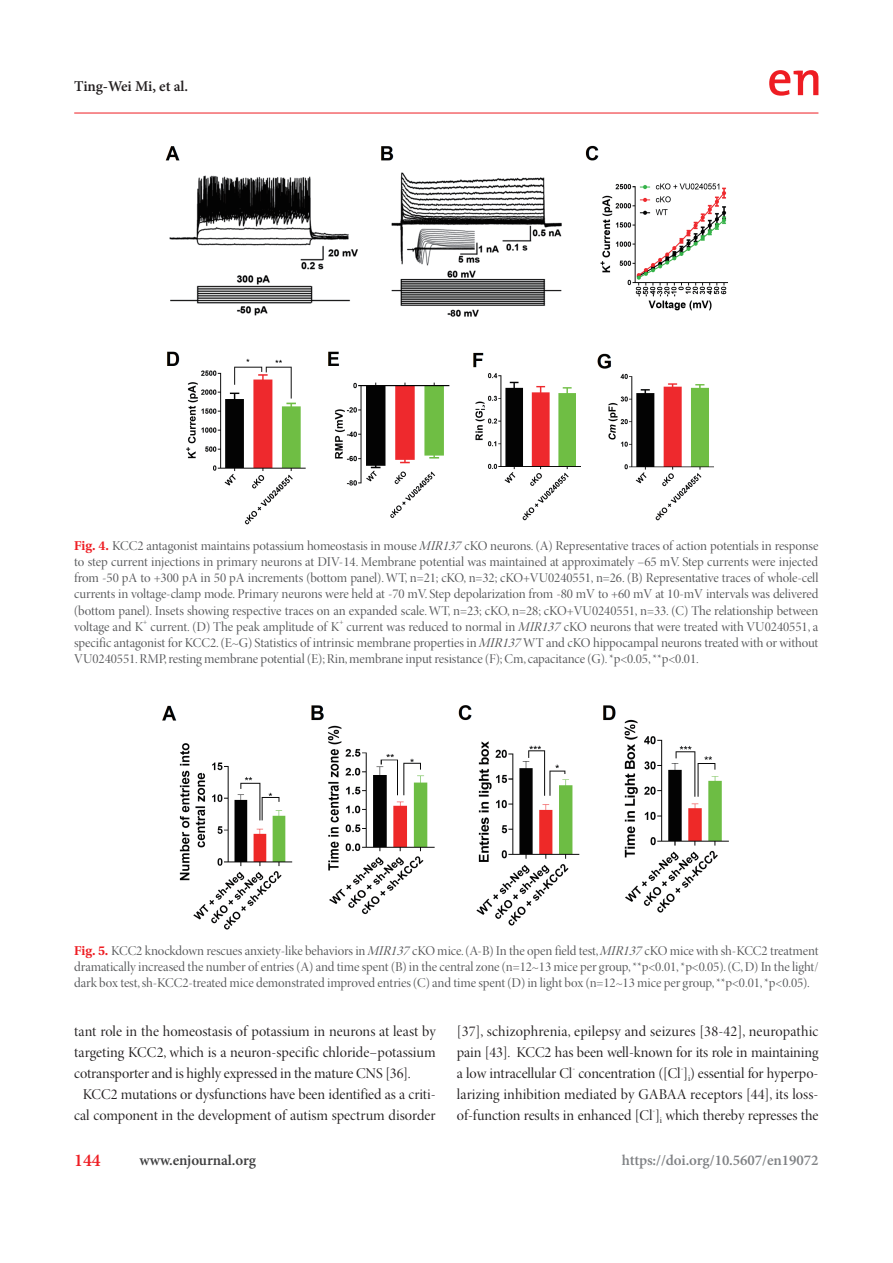
<style>
.page{position:relative;width:893px;height:1263px;background:#fff}
.page>*{position:absolute;margin:0;border:0;box-sizing:border-box;transform-origin:0 0}
.t1{font:600 18px "Minion Pro";color:#ee1d23}
.t2{font:15px/21px "Minion Pro Disp";letter-spacing:-.005em;color:#231f20;text-align:justify}
.t3{font:600 15px "Minion Pro";letter-spacing:-.005em;color:#808285}
.t4{font:600 15px "Minion Pro";letter-spacing:-.005em;color:#3e3e3f}
.t5{font:600 15px "Minion Pro";letter-spacing:-.005em;color:#231f20}
.t6{font:13.5px/16.2px "Minion Pro Disp";letter-spacing:-.005em;color:#57585a;text-align:justify}
.t7{font:8.7px "Minion Pro Disp";color:#231f20}
.t8{font:7.8px "Minion Pro Disp";color:#57585a}
.s1{font-family:"Utopia Std";font-weight:600;color:#ee1d23}
.s2{font-style:italic}
</style>
<div class="page">
<hr style="left:74px;top:113px;width:744px;height:1px;background:#ee1d23">
<svg style="left:769px;top:70px;width:49px;height:26px"></svg>
<img style="left:165px;top:145px;width:563px;height:380px">
<img style="left:162px;top:705px;width:567px;height:225px">
<p class="t5" style="left:74px;top:80px;width:115px">Ting-Wei Mi, et al.</p>
<p class="t6" style="left:74px;top:539px;width:746px"><span class="s1">Fig. 4.</span> KCC2 antagonist maintains potassium homeostasis in mouse <span class="s2">MIR137</span> cKO neurons. (A) Representative traces of action potentials in response to step current injections in primary neurons at DIV-14. Membrane potential was maintained at approximately –65 mV. Step currents were injected from -50 pA to +300 pA in 50 pA increments (bottom panel). WT, n=21; cKO, n=32; cKO+VU0240551, n=26. (B) Representative traces of whole-cell currents in voltage-clamp mode. Primary neurons were held at -70 mV. Step depolarization from -80 mV to +60 mV at 10-mV intervals was delivered (bottom panel). Insets showing respective traces on an expanded scale. WT, n=23; cKO, n=28; cKO+VU0240551, n=33. (C) The relationship between voltage and K</p>
<p class="t8" style="left:143px;top:619px;width:6px">+</p>
<p class="t6" style="left:151px;top:620px;width:190px">current. (D) The peak amplitude of K</p>
<p class="t8" style="left:339px;top:619px;width:6px">+</p>
<p class="t6" style="left:74px;top:620px;width:746px;text-indent:272px">current was reduced to normal in <span class="s2">MIR137</span> cKO neurons that were treated with VU0240551, a specific antagonist for KCC2. (E~G) Statistics of intrinsic membrane properties in <span class="s2">MIR137</span> WT and cKO hippocampal neurons treated with or without VU0240551. RMP, resting membrane potential (E); Rin, membrane input resistance (F); Cm, capacitance (G). *p&lt;0.05, **p&lt;0.01.</p>
<p class="t6" style="left:74px;top:944px;width:746px"><span class="s1">Fig. 5.</span> KCC2 knockdown rescues anxiety-like behaviors in <span class="s2">MIR137</span> cKO mice. (A-B) In the open field test, <span class="s2">MIR137</span> cKO mice with sh-KCC2 treatment dramatically increased the number of entries (A) and time spent (B) in the central zone (n=12~13 mice per group, **p&lt;0.01, *p&lt;0.05). (C, D) In the light/ dark box test, sh-KCC2-treated mice demonstrated improved entries (C) and time spent (D) in light box (n=12~13 mice per group, **p&lt;0.01, *p&lt;0.05).</p>
<p class="t2" style="left:74px;top:1022px;width:363px">tant role in the homeostasis of potassium in neurons at least by</p>
<p class="t2" style="left:74px;top:1043px;width:363px">targeting KCC2, which is a neuron-specific chloride–potassium</p>
<p class="t2" style="left:74px;top:1064px;width:338px">cotransporter and is highly expressed in the mature CNS [36].</p>
<p class="t2" style="left:83px;top:1085px;width:354px">KCC2 mutations or dysfunctions have been identified as a criti-</p>
<p class="t2" style="left:74px;top:1106px;width:363px">cal component in the development of autism spectrum disorder</p>
<p class="t2" style="left:457px;top:1022px;width:363px">[37], schizophrenia, epilepsy and seizures [38-42], neuropathic pain [43]. KCC2 has been well-known for its role in maintaining a low intracellular Cl concentration ([Cl ]<sub>i</sub>) essential for hyperpo-</p>
<p class="t7" style="left:572px;top:1065px;width:4px">-</p>
<p class="t7" style="left:681px;top:1065px;width:4px">-</p>
<p class="t2" style="left:457px;top:1085px;width:363px">larizing inhibition mediated by GABAA receptors [44], its loss&shy;of-function results in enhanced [Cl ]<sub>i</sub> which thereby represses the</p>
<p class="t7" style="left:652px;top:1107px;width:4px">-</p>
<h1 class="t1" style="left:74px;top:1153px;width:28px">144</h1>
<p class="t4" style="left:139px;top:1154px;width:118px">www.enjournal.org</p>
<p class="t3" style="left:622px;top:1154px;width:198px">https://doi.org/10.5607/en19072</p>
</div>
